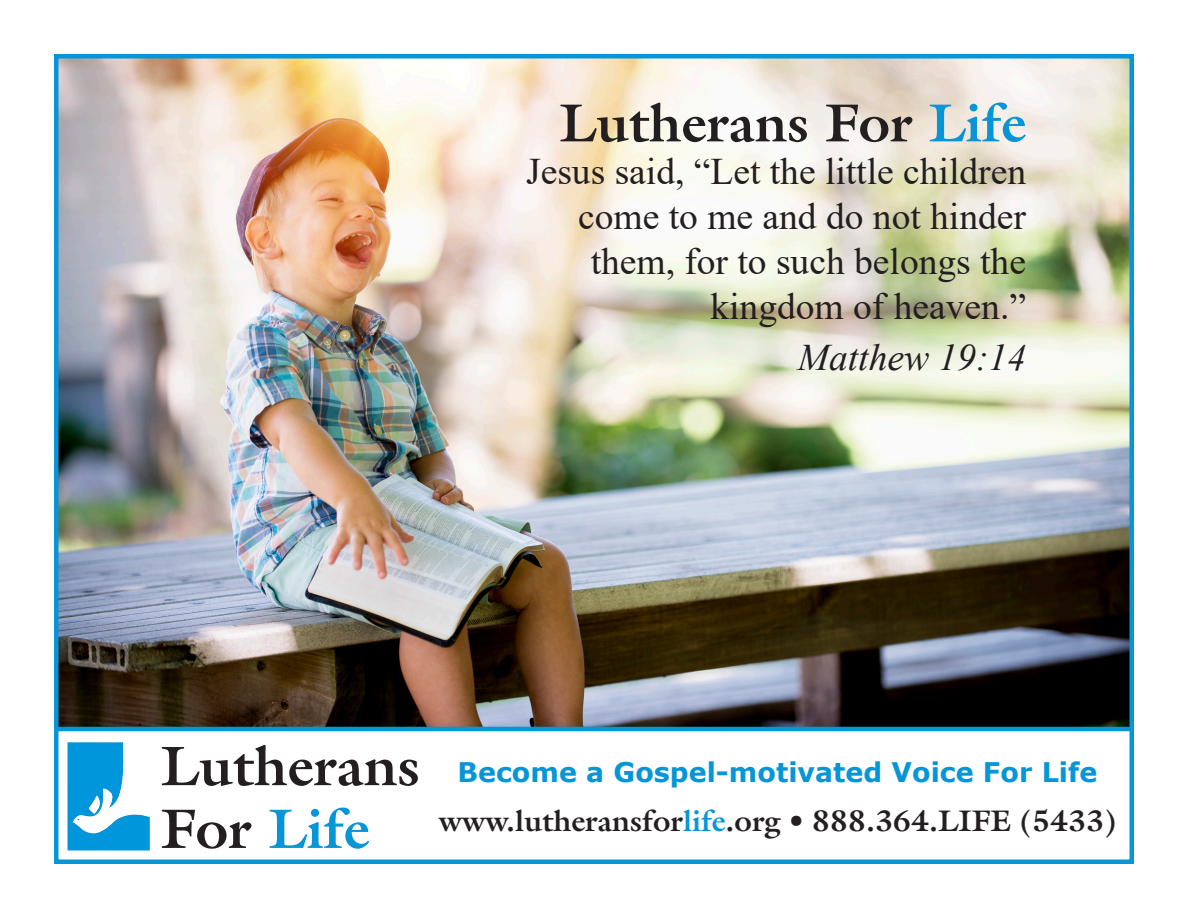
<style>
.page{position:relative;width:1188px;height:918px;background:#fff}
.page>*{position:absolute;margin:0;border:0;box-sizing:border-box;transform-origin:0 0}
.t1{font:700 56.1px "Galliard Std";color:#231f20}
.t2{font:700 56.1px "Galliard Std";color:#0696d7}
.t3{font:700 54px "Galliard Std";color:#231f20}
.t4{font:37.5px/45px "Times New Roman";color:#231f20;text-align:right}
.t5{font:italic 37.5px "Times New Roman";color:#231f20}
.t6{font:700 30px "Galliard Std";color:#231f20}
.t7{font:700 27px "Verdana";color:#0696d7}
.s1{color:#0696d7}
.s2{color:#231f20}
</style>
<div class="page">
<img style="left:59px;top:59px;width:1070px;height:668px">
<img style="left:68px;top:742px;width:82px;height:108px">
<hr style="left:54px;top:727px;width:1080px;height:4px;background:#0696d7">
<div style="left:54px;top:54px;width:1080px;height:810px;border:4px solid #0696d7"></div>
<p class="t3" style="left:559px;top:88px;width:468px">Lutherans For <span class="s1">Life</span></p>
<p class="t4" style="left:526px;top:147px;width:501px">Jesus said, “Let the little children come to me and do not hinder them, for to such belongs the kingdom of heaven.”</p>
<p class="t5" style="left:798px;top:332px;width:230px">Matthew 19:14</p>
<p class="t1" style="left:161px;top:730px;width:261px">Lutherans</p>
<p class="t2" style="left:161px;top:793px;width:210px"><span class="s2">For</span> Life</p>
<p class="t7" style="left:458px;top:753px;width:641px">Become a Gospel-motivated Voice For Life</p>
<p class="t6" style="left:439px;top:802px;width:679px">www.lutheransfor<span class="s1">life</span>.org • 888.364.LIFE (5433)</p>
</div>
